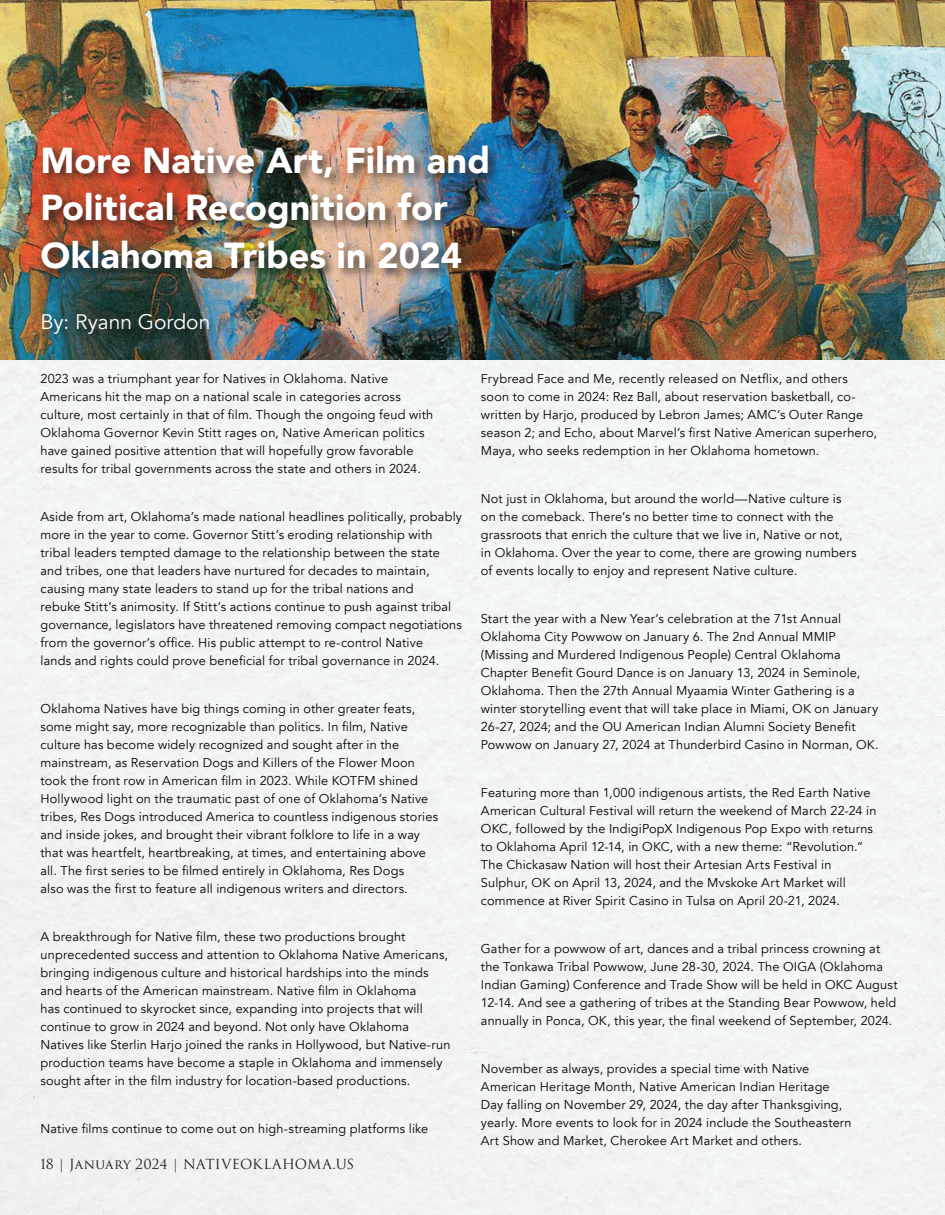
<style>
.page{position:relative;width:945px;height:1215px;background:#fff}
.page>*{position:absolute;margin:0;border:0;box-sizing:border-box;transform-origin:0 0}
.t1{font:900 36px/48px "Avenir";color:#fff}
.t2{font:21px "Avenir";color:#fff}
.t3{font:13.5px "Trajan Pro 3";letter-spacing:.015em;color:#231f20}
.t4{font:12.75px/18px "Avenir";letter-spacing:.015em;color:#040503}
</style>
<div class="page">
<div style="left:0;top:359px;width:945px;height:856px;background:#f2f5f4"></div>
<img style="left:0;top:0;width:945px;height:359px">
<div style="left:39px;top:142px;width:462px;height:203px;background:#231f20;opacity:.75"></div>
<h1 class="t1" style="left:40px;top:135px;width:451px">More Native Art, Film and<br>Political Recognition for<br>Oklahoma Tribes in 2024</h1>
<h2 class="t2" style="left:40px;top:309px;width:171px">By: Ryann Gordon</h2>
<p class="t4" style="left:40px;top:369px;width:394px">2023 was a triumphant year for Natives in Oklahoma. Native Americans hit the map on a national scale in categories across culture, most certainly in that of film. Though the ongoing feud with Oklahoma Governor Kevin Stitt rages on, Native American politics have gained positive attention that will hopefully grow favorable results for tribal governments across the state and others in 2024.</p>
<p class="t4" style="left:40px;top:507px;width:423px">Aside from art, Oklahoma’s made national headlines politically, probably more in the year to come. Governor Stitt’s eroding relationship with tribal leaders tempted damage to the relationship between the state and tribes, one that leaders have nurtured for decades to maintain, causing many state leaders to stand up for the tribal nations and<br>rebuke Stitt’s animosity. If Stitt’s actions continue to push against tribal governance, legislators have threatened removing compact negotiations from the governor’s office. His public attempt to re-control Native<br>lands and rights could prove beneficial for tribal governance in 2024.</p>
<p class="t4" style="left:40px;top:699px;width:399px">Oklahoma Natives have big things coming in other greater feats, some might say, more recognizable than politics. In film, Native culture has become widely recognized and sought after in the mainstream, as Reservation Dogs and Killers of the Flower Moon took the front row in American film in 2023. While KOTFM shined Hollywood light on the traumatic past of one of Oklahoma’s Native tribes, Res Dogs introduced America to countless indigenous stories and inside jokes, and brought their vibrant folklore to life in a way that was heartfelt, heartbreaking, at times, and entertaining above all. The first series to be filmed entirely in Oklahoma, Res Dogs<br>also was the first to feature all indigenous writers and directors.</p>
<p class="t4" style="left:40px;top:928px;width:412px">A breakthrough for Native film, these two productions brought unprecedented success and attention to Oklahoma Native Americans, bringing indigenous culture and historical hardships into the minds and hearts of the American mainstream. Native film in Oklahoma<br>has continued to skyrocket since, expanding into projects that will continue to grow in 2024 and beyond. Not only have Oklahoma Natives like Sterlin Harjo joined the ranks in Hollywood, but Native-run production teams have become a staple in Oklahoma and immensely sought after in the film industry for location-based productions.</p>
<p class="t4" style="left:40px;top:1120px;width:389px">Native films continue to come out on high-streaming platforms like</p>
<p class="t3" style="left:40px;top:1154px;width:315px">18 | January 2024 | NATIVEOKLAHOMA.US</p>
<p class="t4" style="left:481px;top:369px;width:398px">Frybread Face and Me, recently released on Netflix, and others soon to come in 2024: Rez Ball, about reservation basketball, co&shy;written by Harjo, produced by Lebron James; AMC’s Outer Range season 2; and Echo, about Marvel’s first Native American superhero, Maya, who seeks redemption in her Oklahoma hometown.</p>
<p class="t4" style="left:481px;top:489px;width:377px">Not just in Oklahoma, but around the world—Native culture is on the comeback. There’s no better time to connect with the grassroots that enrich the culture that we live in, Native or not,<br>in Oklahoma. Over the year to come, there are growing numbers of events locally to enjoy and represent Native culture.</p>
<p class="t4" style="left:481px;top:609px;width:399px">Start the year with a New Year’s celebration at the 71st Annual Oklahoma City Powwow on January 6. The 2nd Annual MMIP (Missing and Murdered Indigenous People) Central Oklahoma Chapter Benefit Gourd Dance is on January 13, 2024 in Seminole, Oklahoma. Then the 27th Annual Myaamia Winter Gathering is a winter storytelling event that will take place in Miami, OK on January 26-27, 2024; and the OU American Indian Alumni Society Benefit Powwow on January 27, 2024 at Thunderbird Casino in Norman, OK.</p>
<p class="t4" style="left:481px;top:783px;width:397px">Featuring more than 1,000 indigenous artists, the Red Earth Native American Cultural Festival will return the weekend of March 22-24 in OKC, followed by the IndigiPopX Indigenous Pop Expo with returns to Oklahoma April 12-14, in OKC, with a new theme: “Revolution.” The Chickasaw Nation will host their Artesian Arts Festival in Sulphur, OK on April 13, 2024, and the Mvskoke Art Market will commence at River Spirit Casino in Tulsa on April 20-21, 2024.</p>
<p class="t4" style="left:481px;top:939px;width:418px">Gather for a powwow of art, dances and a tribal princess crowning at the Tonkawa Tribal Powwow, June 28-30, 2024. The OIGA (Oklahoma Indian Gaming) Conference and Trade Show will be held in OKC August 12-14. And see a gathering of tribes at the Standing Bear Powwow, held annually in Ponca, OK, this year, the final weekend of September, 2024.</p>
<p class="t4" style="left:481px;top:1059px;width:372px">November as always, provides a special time with Native American Heritage Month, Native American Indian Heritage Day falling on November 29, 2024, the day after Thanksgiving, yearly. More events to look for in 2024 include the Southeastern Art Show and Market, Cherokee Art Market and others.</p>
</div>
